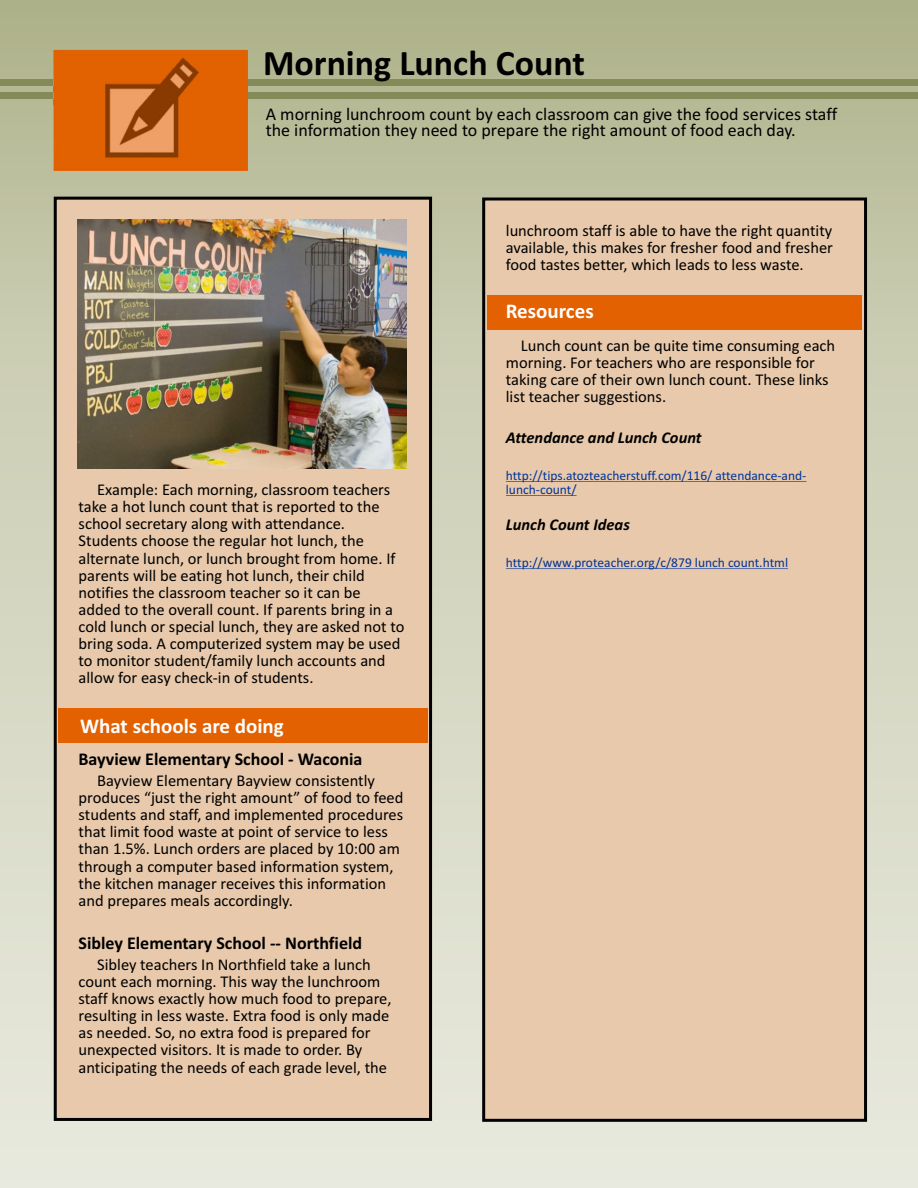
<style>
.page{position:relative;width:918px;height:1188px;background:#fff}
.page>*{position:absolute;margin:0;border:0;box-sizing:border-box;transform-origin:0 0}
.t1{font:700 36px "Calibri";color:#000}
.t2{font:700 21px "Calibri";color:#fff}
.t3{font:18px/15.8px "Calibri";color:#000}
.t4{font:700 18px "Calibri";color:#000}
.t5{font:16.5px/17.1px "Calibri";color:#000}
.t6{font:italic 700 16.5px "Calibri";color:#000}
.t7{font:13.5px/14px "Calibri";color:#039}
</style>
<div class="page">
<div style="left:0;top:0;width:918px;height:1188px;background:linear-gradient(to bottom,#b6b995,#ecede4)"></div>
<div style="left:0;top:80px;width:918px;height:6px;background:#858a59"></div>
<div style="left:0;top:93px;width:918px;height:6px;background:#858a59"></div>
<div style="left:52px;top:195px;width:382px;height:927px;background:#e8c9ab"></div>
<div style="left:481px;top:196px;width:388px;height:927px;background:#e8c9ab"></div>
<img style="left:54px;top:49px;width:193px;height:121px">
<img style="left:78px;top:219px;width:328px;height:250px">
<div style="left:487px;top:295px;width:374px;height:34px;background:#e36100"></div>
<div style="left:58px;top:708px;width:369px;height:35px;background:#e36100"></div>
<hr style="left:506px;top:481px;width:300px;height:1px;background:#039">
<hr style="left:506px;top:495px;width:71px;height:1px;background:#039">
<hr style="left:506px;top:568px;width:282px;height:1px;background:#039">
<h1 class="t1" style="left:263px;top:48px;width:323px">Morning Lunch Count</h1>
<p class="t3" style="left:266px;top:108px;width:573px">A morning lunchroom count by each classroom can give the food services staff the information they need to prepare the right amount of food each day.</p>
<p class="t5" style="left:506px;top:223px;width:329px;text-align:justify">lunchroom staff is able to have the right quantity available, this makes for fresher food and fresher food tastes better, which leads to less waste.</p>
<p class="t2" style="left:506px;top:302px;width:89px">Resources</p>
<p class="t5" style="left:79px;top:482px;width:328px;text-indent:19px">Example: Each morning, classroom teachers take a hot lunch count that is reported to the school secretary along with attendance.<br>Students choose the regular hot lunch, the alternate lunch, or lunch brought from home. If parents will be eating hot lunch, their child notifies the classroom teacher so it can be added to the overall count. If parents bring in a cold lunch or special lunch, they are asked not to bring soda. A computerized system may be used to monitor student/family lunch accounts and allow for easy check-in of students.</p>
<p class="t2" style="left:80px;top:717px;width:205px">What schools are doing</p>
<p class="t4" style="left:79px;top:752px;width:285px">Bayview Elementary School - Waconia</p>
<p class="t5" style="left:79px;top:773px;width:326px;text-indent:19px">Bayview Elementary Bayview consistently produces “just the right amount” of food to feed students and staff, and implemented procedures that limit food waste at point of service to less than 1.5%. Lunch orders are placed by 10:00 am through a computer based information system, the kitchen manager receives this information and prepares meals accordingly.</p>
<p class="t4" style="left:79px;top:936px;width:285px">Sibley Elementary School -‐ Northfield</p>
<p class="t5" style="left:79px;top:957px;width:315px;text-indent:19px">Sibley teachers In Northfield take a lunch count each morning. This way the lunchroom staff knows exactly how much food to prepare, resulting in less waste. Extra food is only made as needed. So, no extra food is prepared for unexpected visitors. It is made to order. By anticipating the needs of each grade level, the</p>
<p class="t5" style="left:506px;top:338px;width:331px;text-indent:15px">Lunch count can be quite time consuming each morning. For teachers who are responsible for taking care of their own lunch count. These links list teacher suggestions.</p>
<p class="t6" style="left:506px;top:430px;width:197px">Attendance and Lunch Count</p>
<p class="t7" style="left:506px;top:470px;width:302px">http://tips.atozteacherstuff.com/116/ attendance-and&shy;lunch-count/</p>
<p class="t6" style="left:506px;top:517px;width:125px">Lunch Count Ideas</p>
<p class="t7" style="left:506px;top:557px;width:284px">http://www.proteacher.org/c/879 lunch count.html</p>
</div>
